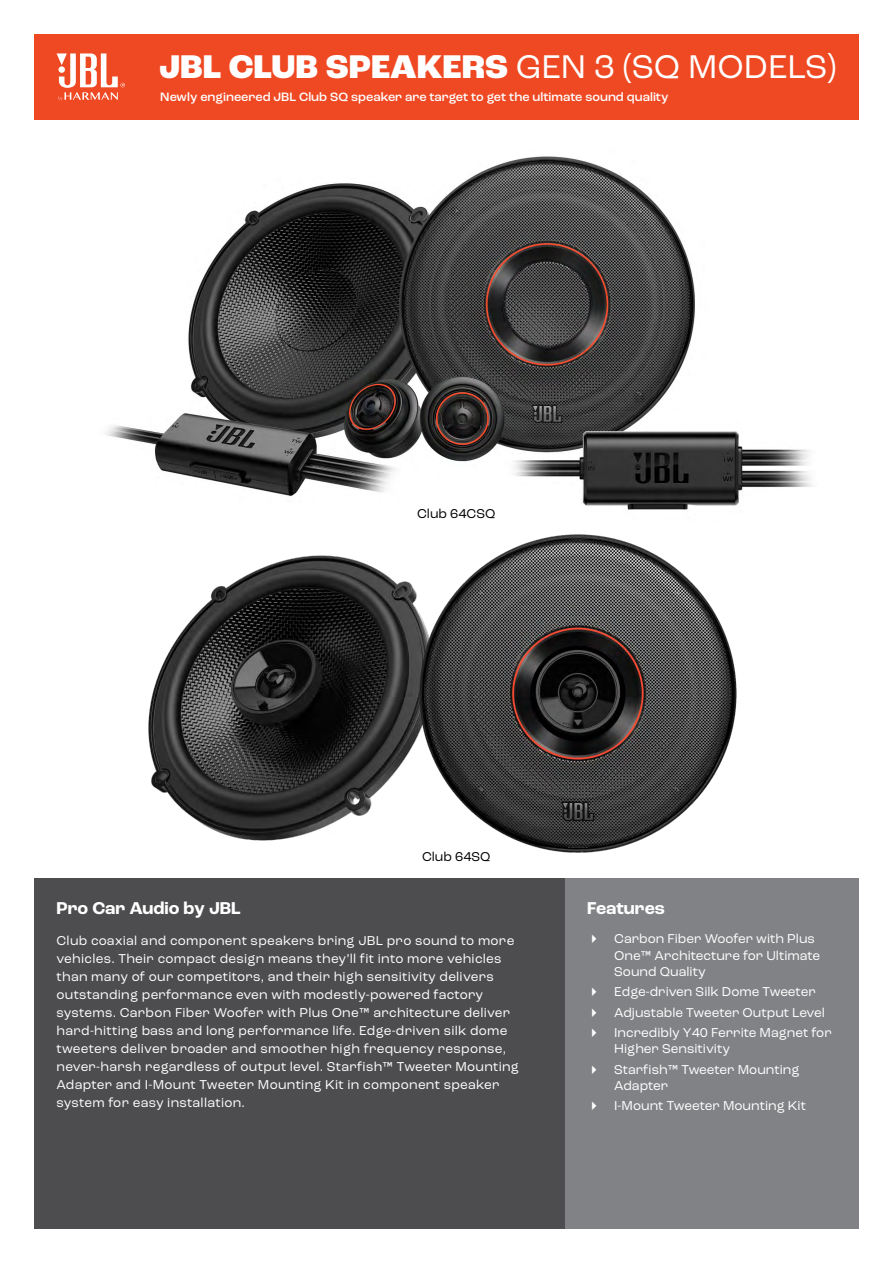
<style>
.page{position:relative;width:893px;height:1263px;background:#fff}
.page>*{position:absolute;margin:0;border:0;box-sizing:border-box;transform-origin:0 0}
.t1{font:800 34.5px "Roc Grotesk";color:#fff}
.t2{font:700 18px "Roc Grotesk";color:#fff}
.t3{font:13.5px/18px "Roc Grotesk";letter-spacing:.02em;color:#fff}
.t4{font:13.5px/20.4px "Roc Grotesk";color:#fff}
.t5{font:13.5px "Roc Grotesk";color:#000}
.t6{font:500 12.75px "Roc Grotesk";color:#fff}
.s1{font-weight:400}
</style>
<div class="page">
<img style="left:105px;top:156px;width:707px;height:354px">
<img style="left:148px;top:534px;width:589px;height:319px">
<div style="left:565px;top:878px;width:294px;height:351px;background:#808285"></div>
<div style="left:34px;top:878px;width:531px;height:351px;background:#4d4d4f"></div>
<div style="left:34px;top:34px;width:825px;height:85px;background:#ef4923"></div>
<svg style="left:57px;top:53px;width:68px;height:48px"></svg>
<h1 class="t1" style="left:159px;top:45px;width:679px">JBL CLUB SPEAKERS <span class="s1">GEN 3 (SQ MODELS)</span></h1>
<p class="t6" style="left:160px;top:89px;width:510px">Newly engineered JBL Club SQ speaker are target to get the ultimate sound quality</p>
<p class="t5" style="left:417px;top:505px;width:80px">Club 64CSQ</p>
<p class="t5" style="left:422px;top:848px;width:70px">Club 64SQ</p>
<h2 class="t2" style="left:57px;top:897px;width:186px">Pro Car Audio by JBL</h2>
<p class="t3" style="left:57px;top:932px;width:464px">Club coaxial and component speakers bring JBL pro sound to more vehicles. Their compact design means they’ll fit into more vehicles than many of our competitors, and their high sensitivity delivers outstanding performance even with modestly-powered factory systems. Carbon Fiber Woofer with Plus One™ architecture deliver hard-hitting bass and long performance life. Edge-driven silk dome tweeters deliver broader and smoother high frequency response, never-harsh regardless of output level. Starfish™ Tweeter Mounting Adapter and I-Mount Tweeter Mounting Kit in component speaker system for easy installation.</p>
<h2 class="t2" style="left:587px;top:897px;width:79px">Features</h2>
<p class="t4" style="left:614px;top:931px;width:207px;line-height:16.2px">Carbon Fiber Woofer with Plus<br>One™ Architecture for Ultimate<br>Sound Quality</p>
<p class="t4" style="left:614px;top:981px;width:219px">Edge-driven Silk Dome Tweeter<br>Adjustable Tweeter Output Level<br>Incredibly Y40 Ferrite Magnet for</p>
<p class="t4" style="left:614px;top:1039px;width:187px">Higher Sensitivity<br>Starfish™ Tweeter Mounting</p>
<p class="t4" style="left:614px;top:1075px;width:193px">Adapter<br>I-Mount Tweeter Mounting Kit</p>
</div>
